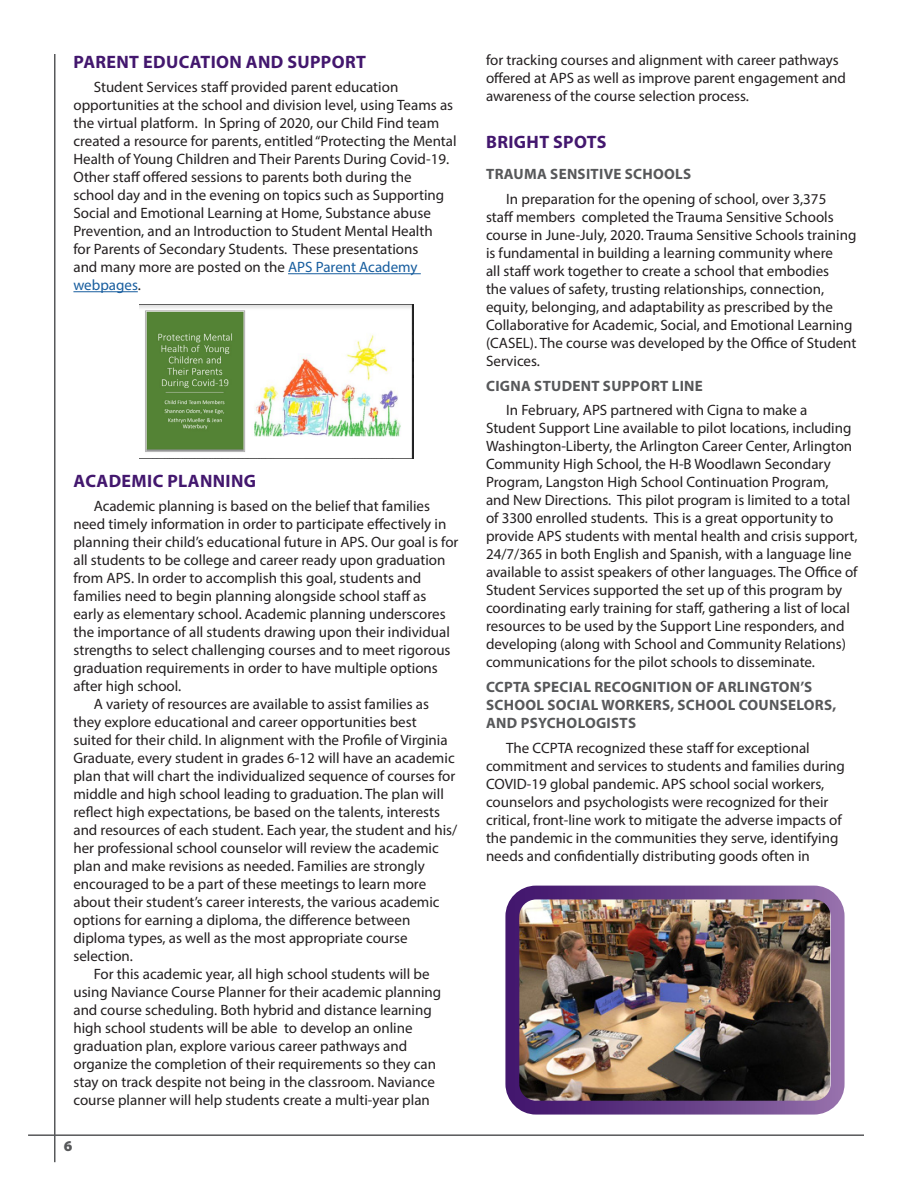
<style>
.page{position:relative;width:918px;height:1188px;background:#fff}
.page>*{position:absolute;margin:0;border:0;box-sizing:border-box;transform-origin:0 0}
.header-color{font:700 18px "Myriad Pro";letter-spacing:.02em;color:#43176e}
.t1{font:15px/18px "Myriad Pro";color:#231f20}
.header2{font:700 15px/18px "Myriad Pro";letter-spacing:.02em;color:#57585a}
.t2{font:900 15px "Myriad Pro";color:#57585a}
.s1{color:#175d9e}
</style>
<div class="page">
<hr style="left:54px;top:54px;width:2px;height:1108px;background:#57585a">
<hr style="left:28px;top:1134px;width:836px;height:2px;background:#57585a">
<hr style="left:288px;top:273px;width:133px;height:1px;background:#175d9e">
<hr style="left:73px;top:291px;width:65px;height:1px;background:#175d9e">
<img style="left:139px;top:304px;width:274px;height:154px">
<img style="left:520px;top:901px;width:310px;height:199px">
<div style="left:505px;top:886px;width:340px;height:229px;border:14px solid #fff;border-radius:24px"></div>
<p class="header-color" style="left:74px;top:51px;width:294px">PARENT EDUCATION AND SUPPORT</p>
<p class="t1" style="left:73px;top:78px;width:385px;text-indent:20px">Student Services staff provided parent education opportunities at the school and division level, using Teams as the virtual platform. In Spring of 2020, our Child Find team created a resource for parents, entitled “Protecting the Mental Health of Young Children and Their Parents During Covid-19.<br>Other staff offered sessions to parents both during the<br>school day and in the evening on topics such as Supporting Social and Emotional Learning at Home, Substance abuse Prevention, and an Introduction to Student Mental Health<br>for Parents of Secondary Students. These presentations<br>and many more are posted on the <span class="s1">APS Parent Academy webpages</span>.</p>
<p class="header-color" style="left:74px;top:470px;width:184px">ACADEMIC PLANNING</p>
<p class="t1" style="left:73px;top:497px;width:387px;text-indent:20px">Academic planning is based on the belief that families need timely information in order to participate effectively in planning their child’s educational future in APS. Our goal is for all students to be college and career ready upon graduation from APS. In order to accomplish this goal, students and families need to begin planning alongside school staff as early as elementary school. Academic planning underscores the importance of all students drawing upon their individual strengths to select challenging courses and to meet rigorous graduation requirements in order to have multiple options after high school.</p>
<p class="t1" style="left:73px;top:695px;width:385px;text-indent:20px">A variety of resources are available to assist families as they explore educational and career opportunities best suited for their child. In alignment with the Profile of Virginia Graduate, every student in grades 6-12 will have an academic plan that will chart the individualized sequence of courses for middle and high school leading to graduation. The plan will reflect high expectations, be based on the talents, interests and resources of each student. Each year, the student and his/ her professional school counselor will review the academic plan and make revisions as needed. Families are strongly encouraged to be a part of these meetings to learn more about their student’s career interests, the various academic options for earning a diploma, the difference between diploma types, as well as the most appropriate course selection.</p>
<p class="t1" style="left:73px;top:965px;width:369px;text-indent:20px">For this academic year, all high school students will be using Naviance Course Planner for their academic planning and course scheduling. Both hybrid and distance learning high school students will be able to develop an online graduation plan, explore various career pathways and organize the completion of their requirements so they can stay on track despite not being in the classroom. Naviance course planner will help students create a multi-year plan</p>
<p class="t2" style="left:64px;top:1136px;width:10px">6</p>
<p class="t1" style="left:486px;top:51px;width:362px">for tracking courses and alignment with career pathways offered at APS as well as improve parent engagement and awareness of the course selection process.</p>
<p class="header-color" style="left:486px;top:131px;width:122px">BRIGHT SPOTS</p>
<p class="header2" style="left:486px;top:165px;width:207px">TRAUMA SENSITIVE SCHOOLS</p>
<p class="t1" style="left:486px;top:190px;width:372px;text-indent:20px">In preparation for the opening of school, over 3,375 staff members completed the Trauma Sensitive Schools course in June-July, 2020. Trauma Sensitive Schools training is fundamental in building a learning community where<br>all staff work together to create a school that embodies<br>the values of safety, trusting relationships, connection, equity, belonging, and adaptability as prescribed by the Collaborative for Academic, Social, and Emotional Learning (CASEL). The course was developed by the Office of Student Services.</p>
<p class="header2" style="left:486px;top:377px;width:218px">CIGNA STUDENT SUPPORT LINE</p>
<p class="t1" style="left:486px;top:401px;width:373px;text-indent:20px">In February, APS partnered with Cigna to make a Student Support Line available to pilot locations, including Washington-Liberty, the Arlington Career Center, Arlington Community High School, the H-B Woodlawn Secondary Program, Langston High School Continuation Program,<br>and New Directions. This pilot program is limited to a total of 3300 enrolled students. This is a great opportunity to provide APS students with mental health and crisis support, 24/7/365 in both English and Spanish, with a language line available to assist speakers of other languages. The Office of Student Services supported the set up of this program by coordinating early training for staff, gathering a list of local resources to be used by the Support Line responders, and developing (along with School and Community Relations) communications for the pilot schools to disseminate.</p>
<p class="header2" style="left:486px;top:678px;width:352px">CCPTA SPECIAL RECOGNITION OF ARLINGTON’S<br>SCHOOL SOCIAL WORKERS, SCHOOL COUNSELORS,<br>AND PSYCHOLOGISTS</p>
<p class="t1" style="left:486px;top:739px;width:360px;text-indent:20px">The CCPTA recognized these staff for exceptional commitment and services to students and families during COVID-19 global pandemic. APS school social workers, counselors and psychologists were recognized for their critical, front-line work to mitigate the adverse impacts of the pandemic in the communities they serve, identifying needs and confidentially distributing goods often in</p>
</div>
